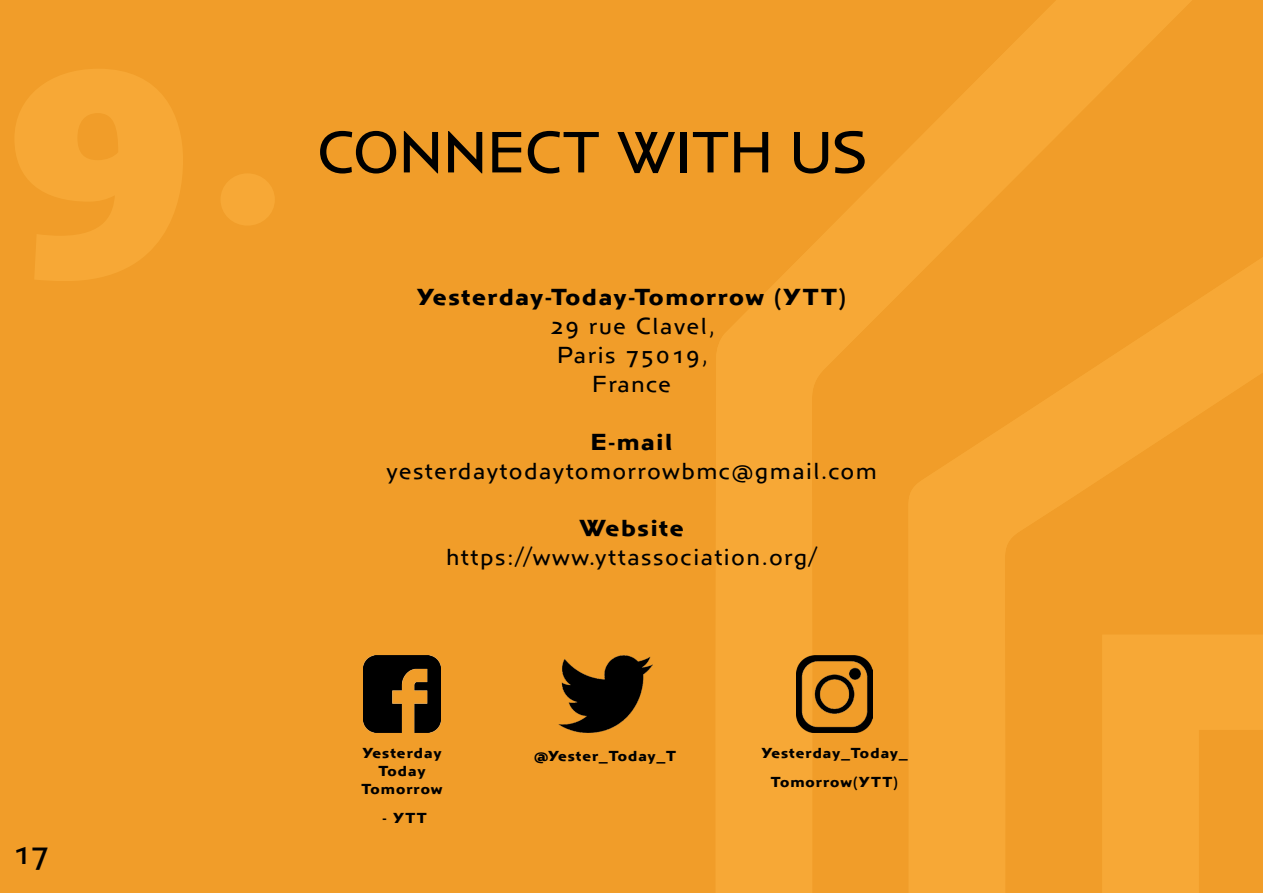
<style>
.page{position:relative;width:1263px;height:893px;background:#f19d29}
.page>*{position:absolute;margin:0;border:0;box-sizing:border-box;transform-origin:0 0}
.t1{font:60px "Anisette Std Petite";color:#000}
.t2{font:33px "Anisette Std Petite";color:#000}
.t3{font:24px "Anisette Std Petite";letter-spacing:.07em;color:#000}
.t4{font:700 24px "Anisette Std Petite";letter-spacing:.07em;color:#000}
.t5{font:700 15px/28.8px "Anisette Std Petite";letter-spacing:.07em;color:#000;text-align:center}
</style>
<div class="page">
<svg style="left:716px;top:0;width:476px;height:893px"></svg>
<svg style="left:908px;top:254px;width:355px;height:639px"></svg>
<svg style="left:1102px;top:635px;width:161px;height:258px"></svg>
<img style="left:364px;top:656px;width:76px;height:77px">
<img style="left:558px;top:656px;width:94px;height:77px">
<img style="left:796px;top:656px;width:77px;height:77px">
<h2 class="t2" style="left:12px;top:835px;width:38px">17</h2>
<p class="t1" style="left:318px;top:120px;width:551px">CONNECT WITH US</p>
<p class="t4" style="left:417px;top:284px;width:430px">Yesterday-Today-Tomorrow (YTT)</p>
<p class="t3" style="left:550px;top:313px;width:166px">29 rue Clavel,</p>
<p class="t3" style="left:557px;top:342px;width:152px">Paris 75019,</p>
<p class="t3" style="left:592px;top:371px;width:80px">France</p>
<p class="t4" style="left:591px;top:429px;width:83px">E-mail</p>
<p class="t3" style="left:386px;top:458px;width:492px">yesterdaytodaytomorrowbmc@gmail.com</p>
<p class="t4" style="left:579px;top:515px;width:106px">Website</p>
<p class="t3" style="left:446px;top:544px;width:372px">https://www.yttassociation.org/</p>
<p class="t5" style="left:362px;top:739px;width:80px">Yesterday</p>
<p class="t5" style="left:378px;top:757px;width:49px">Today</p>
<p class="t5" style="left:361px;top:775px;width:83px">Tomorrow</p>
<p class="t5" style="left:382px;top:804px;width:46px">- YTT</p>
<p class="t5" style="left:534px;top:741px;width:144px">@Yester_Today_T</p>
<p class="t5" style="left:761px;top:739px;width:148px">Yesterday_Today_<br>Tomorrow(YTT)</p>
</div>
